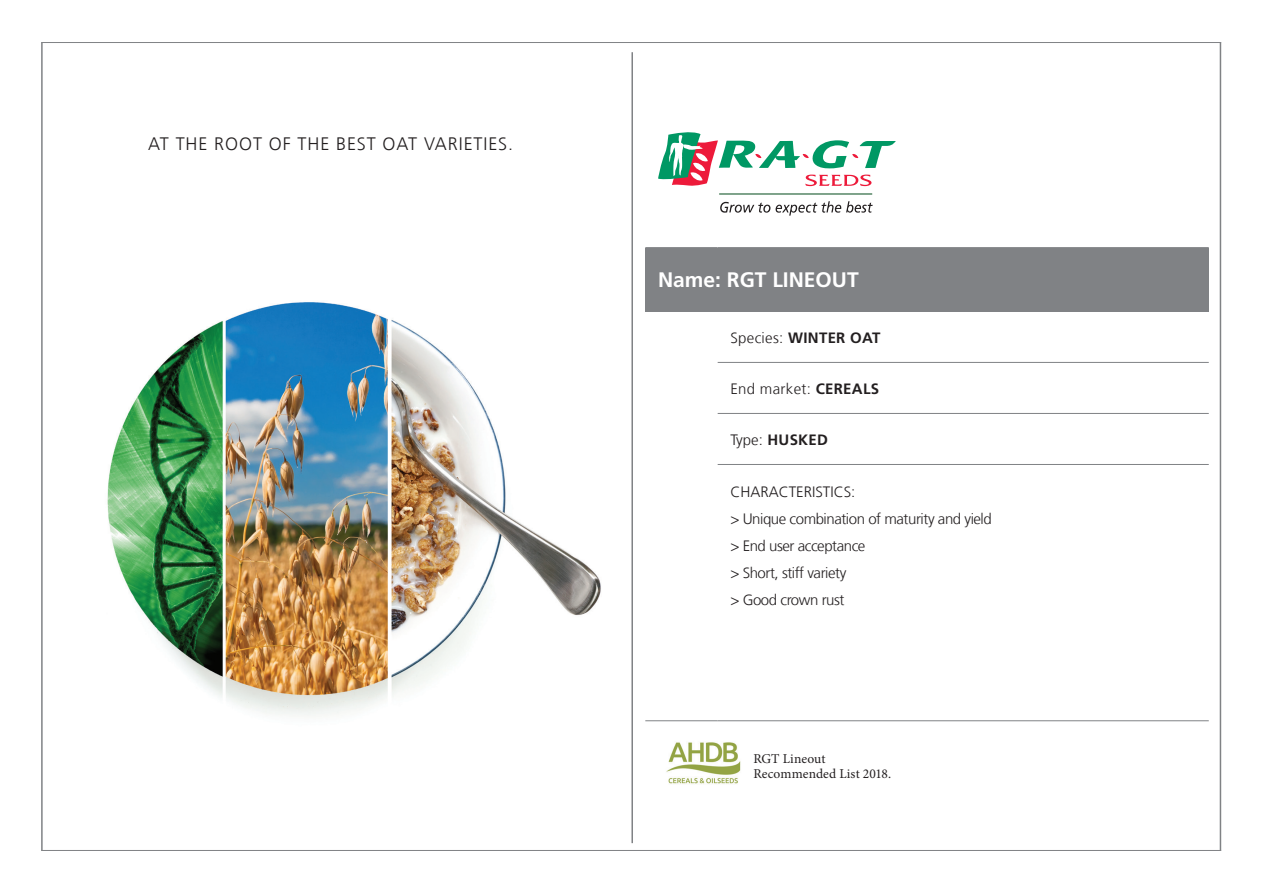
<style>
.page{position:relative;width:1263px;height:893px;background:#fff}
.page>*{position:absolute;margin:0;border:0;box-sizing:border-box;transform-origin:0 0}
.t1{font:700 21px "Frutiger LT Com";color:#fff}
.t2{font:300 18px "Frutiger LT Com";letter-spacing:.05em;color:#231f20}
.t3{font:300 15px "Frutiger LT Com";letter-spacing:-.03em;color:#231f20}
.t4{font:700 15px "Frutiger LT Com";letter-spacing:.02em;color:#231f20}
.t5{font:300 15px "Frutiger LT Com";letter-spacing:.02em;color:#231f20}
.t6{font:300 15px "Frutiger LT Com";color:#231f20}
.t7{font:13.5px/15px "Minion Pro";letter-spacing:.005em;color:#231f20}
.s1{font-weight:300}
.s2{font-weight:700}
</style>
<div class="page">
<img style="left:107px;top:302px;width:494px;height:414px">
<div style="left:645px;top:248px;width:564px;height:63px;background:#808285"></div>
<hr style="left:645px;top:720px;width:73px;height:1px;background:#808285">
<hr style="left:645px;top:247px;width:73px;height:1px;background:#808285">
<hr style="left:718px;top:247px;width:491px;height:1px;background:#808285">
<hr style="left:645px;top:311px;width:73px;height:1px;background:#808285">
<hr style="left:718px;top:311px;width:491px;height:1px;background:#808285">
<hr style="left:718px;top:362px;width:491px;height:1px;background:#808285">
<hr style="left:718px;top:413px;width:491px;height:1px;background:#808285">
<hr style="left:718px;top:464px;width:491px;height:1px;background:#808285">
<hr style="left:718px;top:720px;width:491px;height:1px;background:#808285">
<svg style="left:720px;top:201px;width:153px;height:15px"></svg>
<hr style="left:719px;top:194px;width:153px;height:1px;background:#004919">
<svg style="left:658px;top:132px;width:238px;height:54px"></svg>
<img style="left:666px;top:742px;width:75px;height:42px">
<hr style="left:41px;top:43px;width:2px;height:807px;background:#808285">
<hr style="left:1220px;top:43px;width:1px;height:807px;background:#808285">
<hr style="left:631px;top:52px;width:2px;height:791px;background:#808285">
<hr style="left:41px;top:42px;width:1180px;height:1px;background:#808285">
<hr style="left:41px;top:850px;width:1180px;height:1px;background:#808285">
<p class="t2" style="left:148px;top:133px;width:366px">AT THE ROOT OF THE BEST OAT VARIETIES.</p>
<p class="t1" style="left:658px;top:268px;width:202px">Name: RGT LINEOUT</p>
<p class="t4" style="left:730px;top:328px;width:152px"><span class="s1">Species:</span> WINTER OAT</p>
<p class="t5" style="left:730px;top:380px;width:150px">End market: <span class="s2">CEREALS</span></p>
<p class="t4" style="left:730px;top:431px;width:99px"><span class="s1">Type:</span> HUSKED</p>
<p class="t6" style="left:730px;top:483px;width:127px">CHARACTERISTICS:</p>
<p class="t3" style="left:730px;top:510px;width:263px">&gt; Unique combination of maturity and yield</p>
<p class="t3" style="left:730px;top:537px;width:137px">&gt; End user acceptance</p>
<p class="t3" style="left:730px;top:564px;width:117px">&gt; Short, stiff variety</p>
<p class="t3" style="left:730px;top:591px;width:116px">&gt; Good crown rust</p>
<p class="t7" style="left:753px;top:751px;width:139px">RGT Lineout<br>Recommended List 2018.</p>
</div>
